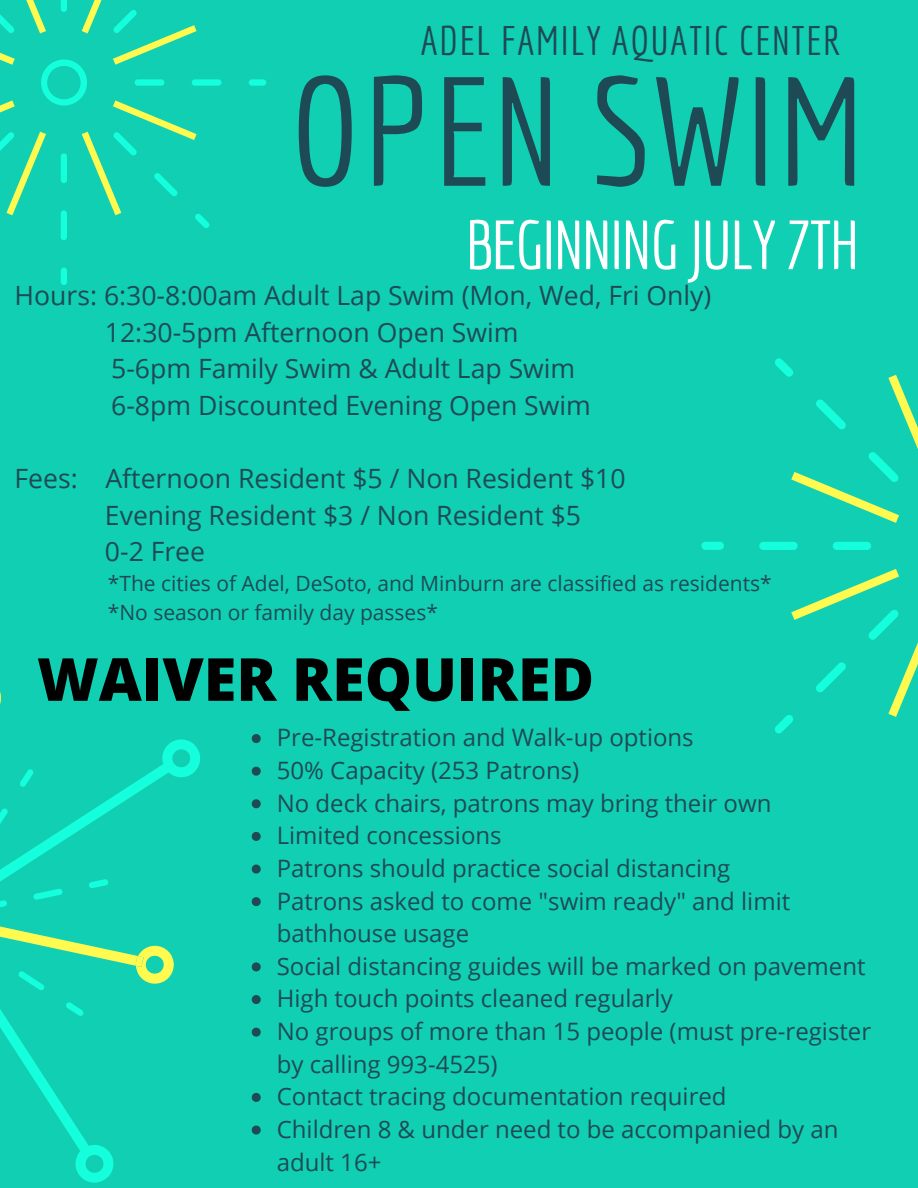
<style>
.page{position:relative;width:918px;height:1188px;background:#11cfb3}
.page>*{position:absolute;margin:0;border:0;box-sizing:border-box;transform-origin:0 0}
.t1{font:150.9px "Economica";letter-spacing:.005em;color:#1e4a55}
.t2{font:67.65px "Economica";letter-spacing:-.04em;color:#fff}
.t3{font:800 59.4px "Open Sans";color:#000}
.t4{font:40.35px "Economica";letter-spacing:.03em;color:#1e4a55}
.t5{font:26.55px/36.6px "Open Sans";color:#1e4a55}
.t6{font:24px/32.7px "Open Sans";color:#1e4a55}
.t7{font:21px/28.8px "Open Sans";color:#1e4a55}
</style>
<div class="page">
<div style="left:61px;top:210px;width:6px;height:30px;background:#15ffdd;border-radius:3px"></div>
<div style="left:61px;top:268px;width:6px;height:17px;background:#15ffdd;border-radius:3px"></div>
<div style="left:249px;top:79px;width:17px;height:7px;background:#15ffdd;border-radius:3px"></div>
<div style="left:192px;top:79px;width:30px;height:7px;background:#15ffdd;border-radius:3px"></div>
<svg style="left:0;top:0;width:210px;height:228px"></svg>
<svg style="left:0;top:692px;width:258px;height:491px"></svg>
<svg style="left:775px;top:569px;width:143px;height:164px"></svg>
<svg style="left:775px;top:358px;width:143px;height:165px"></svg>
<div style="left:759px;top:542px;width:39px;height:8px;background:#15ffdd;border-radius:4px"></div>
<div style="left:833px;top:542px;width:38px;height:8px;background:#15ffdd;border-radius:4px"></div>
<div style="left:702px;top:542px;width:22px;height:8px;background:#15ffdd;border-radius:4px"></div>
<svg style="left:252px;top:734px;width:9px;height:9px"></svg>
<svg style="left:252px;top:767px;width:9px;height:9px"></svg>
<svg style="left:252px;top:799px;width:9px;height:9px"></svg>
<svg style="left:252px;top:832px;width:9px;height:9px"></svg>
<svg style="left:252px;top:865px;width:9px;height:9px"></svg>
<svg style="left:252px;top:897px;width:9px;height:9px"></svg>
<svg style="left:252px;top:962px;width:9px;height:9px"></svg>
<svg style="left:252px;top:995px;width:9px;height:9px"></svg>
<svg style="left:252px;top:1028px;width:9px;height:9px"></svg>
<svg style="left:252px;top:1093px;width:9px;height:9px"></svg>
<svg style="left:252px;top:1126px;width:9px;height:9px"></svg>
<h3 class="t4" style="left:421px;top:17px;width:422px">ADEL FAMILY AQUATIC CENTER</h3>
<h1 class="t1" style="left:289px;top:43px;width:578px">OPEN SWIM</h1>
<h2 class="t2" style="left:465px;top:205px;width:397px">BEGINNINGJULY 7TH</h2>
<p class="t5" style="left:105px;top:277px;width:608px;text-indent:-90px">Hours: 6:30-8:00am Adult Lap Swim (Mon, Wed, Fri Only)<br>12:30-5pm Afternoon Open Swim<br>5-6pm Family Swim &amp; Adult Lap Swim<br>6-8pm Discounted Evening Open Swim</p>
<p class="t5" style="left:105px;top:460px;width:522px;text-indent:-90px">Fees: Afternoon Resident $5 / Non Resident $10<br>Evening Resident $3 / Non Resident $5<br>0-2 Free</p>
<p class="t7" style="left:108px;top:569px;width:665px">*The cities of Adel, DeSoto, and Minburn are classified as residents* *No season or family day passes*</p>
<h3 class="t3" style="left:37px;top:637px;width:559px">WAIVER REQUIRED</h3>
<p class="t6" style="left:277px;top:721px;width:596px">Pre-Registration and Walk-up options<br>50% Capacity (253 Patrons)<br>No deck chairs, patrons may bring their own<br>Limited concessions<br>Patrons should practice social distancing<br>Patrons asked to come "swim ready" and limit bathhouse usage<br>Social distancing guides will be marked on pavement High touch points cleaned regularly<br>No groups of more than 15 people (must pre-register by calling 993-4525)<br>Contact tracing documentation required<br>Children 8 &amp; under need to be accompanied by an adult 16+</p>
</div>
